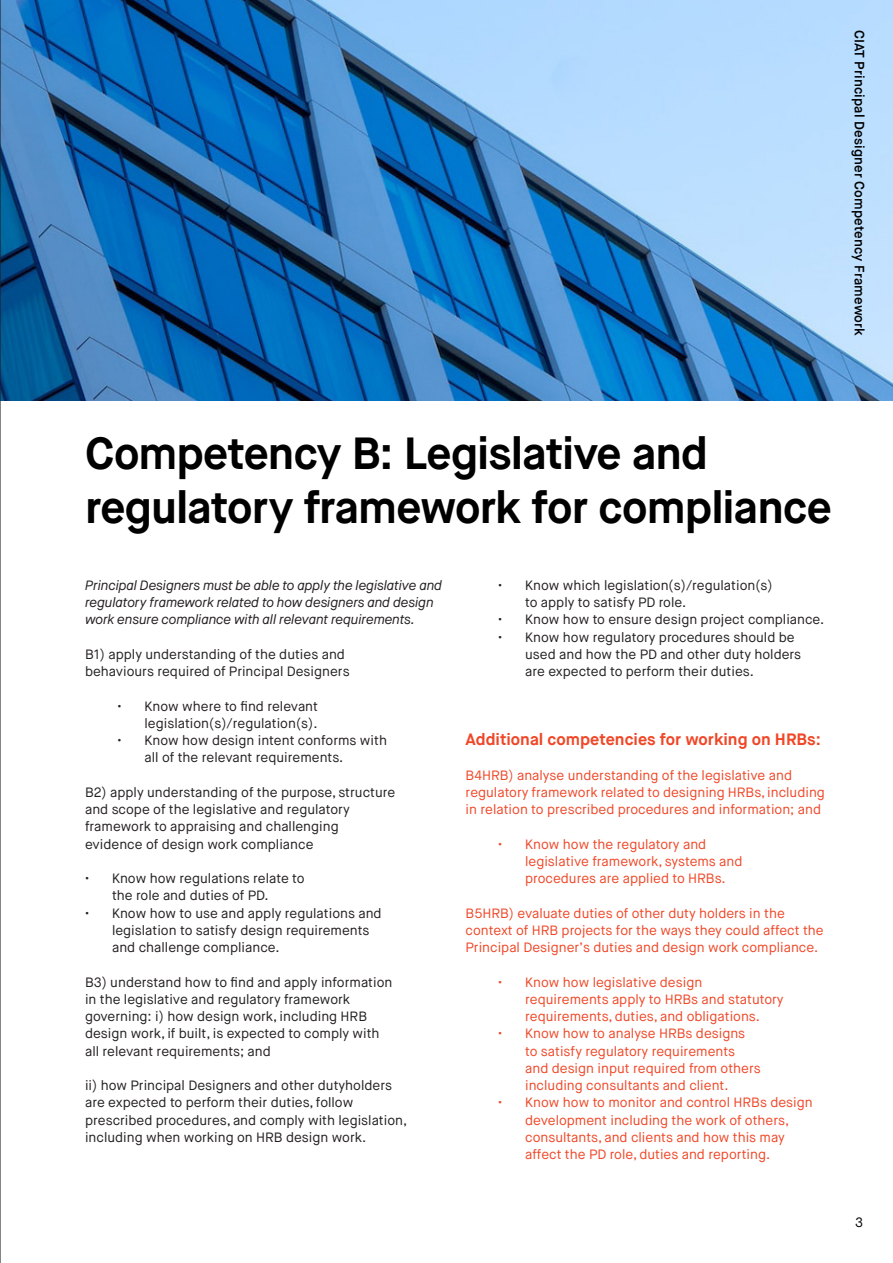
<style>
.page{position:relative;width:893px;height:1263px;background:#fff}
.page>*{position:absolute;margin:0;border:0;box-sizing:border-box;transform-origin:0 0}
.t1{font:700 45px/54px "Maison Neue";letter-spacing:-.02em;color:#000}
.Body_Copy{font:700 16.5px "Maison Neue";color:#ef4727}
.Body_Copy-2{font:13.5px/17.2px "Maison Neue";color:#231f20}
.Body_Copy-3{font:13.5px/17.2px "Maison Neue";color:#ef4727}
.Body_Copy-4{font:italic 13.5px/17.2px "Maison Neue";letter-spacing:-.01em;color:#231f20}
.t2{font:600 13.5px "Maison Neue";letter-spacing:.01em;color:#000}
.t3{font:13.5px "Maison Neue";color:#000}
</style>
<div class="page">
<img style="left:1px;top:0;width:892px;height:400px">
<hr style="left:0;top:0;width:1px;height:1263px;background:#231f20">
<p class="t2" style="left:868px;top:30px;width:308px;rotate:90deg">CIAT Principal Designer Competency Framework</p>
<p class="t1" style="left:85px;top:427px;width:748px">Competency B: Legislative and regulatory framework for compliance</p>
<p class="Body_Copy-4" style="left:85px;top:577px;width:359px">Principal Designers must be able to apply the legislative and regulatory framework related to how designers and design work ensure compliance with all relevant requirements.</p>
<p class="Body_Copy-2" style="left:85px;top:646px;width:266px">B1) apply understanding of the duties and behaviours required of Principal Designers</p>
<p class="Body_Copy-2" style="left:118px;top:697px;width:202px;text-align:right">• Know where to find relevant legislation(s)/regulation(s).</p>
<p class="Body_Copy-2" style="left:145px;top:732px;width:244px;text-indent:-27px">• Know how design intent conforms with all of the relevant requirements.</p>
<p class="Body_Copy-2" style="left:85px;top:784px;width:312px">B2) apply understanding of the purpose, structure and scope of the legislative and regulatory framework to appraising and challenging evidence of design work compliance</p>
<p class="Body_Copy-2" style="left:112px;top:870px;width:194px;text-indent:-27px">• Know how regulations relate to the role and duties of PD.</p>
<p class="Body_Copy-2" style="left:112px;top:904px;width:271px;text-indent:-27px">• Know how to use and apply regulations and legislation to satisfy design requirements and challenge compliance.</p>
<p class="Body_Copy-2" style="left:85px;top:973px;width:309px">B3) understand how to find and apply information in the legislative and regulatory framework governing: i) how design work, including HRB design work, if built, is expected to comply with</p>
<p class="Body_Copy-2" style="left:85px;top:1042px;width:187px">all relevant requirements; and</p>
<p class="Body_Copy-2" style="left:85px;top:1077px;width:324px">ii) how Principal Designers and other dutyholders are expected to perform their duties, follow prescribed procedures, and comply with legislation, including when working on HRB design work.</p>
<p class="Body_Copy-2" style="left:525px;top:577px;width:249px;text-indent:-27px">• Know which legislation(s)/regulation(s) to apply to satisfy PD role.</p>
<p class="Body_Copy-2" style="left:498px;top:611px;width:328px">• Know how to ensure design project compliance.</p>
<p class="Body_Copy-2" style="left:525px;top:628px;width:278px;text-indent:-27px">• Know how regulatory procedures should be used and how the PD and other duty holders are expected to perform their duties.</p>
<p class="Body_Copy" style="left:466px;top:729px;width:357px">Additional competencies for working on HRBs:</p>
<p class="Body_Copy-3" style="left:466px;top:766px;width:361px">B4HRB) analyse understanding of the legislative and regulatory framework related to designing HRBs, including in relation to prescribed procedures and information; and</p>
<p class="Body_Copy-3" style="left:525px;top:835px;width:219px;text-indent:-27px">• Know how the regulatory and legislative framework, systems and procedures are applied to HRBs.</p>
<p class="Body_Copy-3" style="left:466px;top:904px;width:360px">B5HRB) evaluate duties of other duty holders in the context of HRB projects for the ways they could affect the<br>Principal Designer’s duties and design work compliance.</p>
<p class="Body_Copy-3" style="left:525px;top:973px;width:260px;text-indent:-27px">• Know how legislative design requirements apply to HRBs and statutory requirements, duties, and obligations.</p>
<p class="Body_Copy-3" style="left:525px;top:1025px;width:237px;text-indent:-27px">• Know how to analyse HRBs designs to satisfy regulatory requirements and design input required from others including consultants and client.</p>
<p class="Body_Copy-3" style="left:525px;top:1094px;width:289px;text-indent:-27px">• Know how to monitor and control HRBs design development including the work of others, consultants, and clients and how this may affect the PD role, duties and reporting.</p>
<p class="t3" style="left:855px;top:1213px;width:9px">3</p>
</div>
